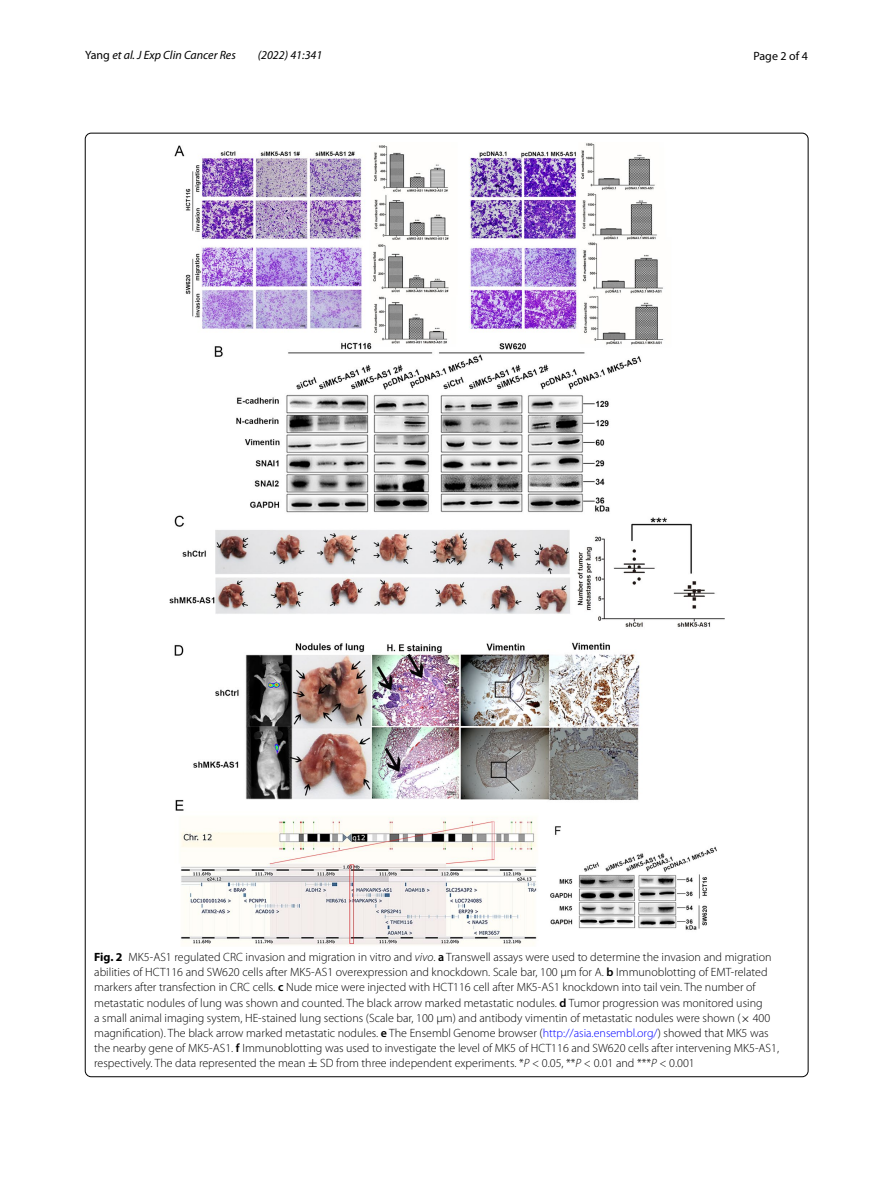
<style>
.page{position:relative;width:893px;height:1187px;background:#fff}
.page>*{position:absolute;margin:0;border:0;box-sizing:border-box;transform-origin:0 0}
.t1{font:300 12px/15px "Myriad Pro";color:#000}
.t2{font:italic 12px "Myriad Pro";color:#000}
.t3{font:12px "Myriad Pro";color:#000}
.s1{font-style:normal}
.s2{font-weight:700}
.s3{font-style:italic}
.s4{font-weight:600}
.s5{font-family:"MTSY";font-weight:400}
.s6{color:#00f}
</style>
<div class="page">
<img style="left:169px;top:143px;width:555px;height:802px">
<p class="t2" style="left:85px;top:48px;width:152px"><span class="s1">Yang</span> et al. J Exp Clin Cancer Res</p>
<p class="t2" style="left:258px;top:48px;width:66px">(2022) 41:341</p>
<p class="t3" style="left:753px;top:48px;width:56px">Page 2 of 4</p>
<p class="t1" style="left:94px;top:950px;width:686px"><span class="s2">Fig. 2</span> MK5-AS1 regulated CRC invasion and migration in vitro and <span class="s3">vivo</span>. <span class="s4">a</span> Transwell assays were used to determine the invasion and migration abilities of HCT116 and SW620 cells after MK5-AS1 overexpression and knockdown. Scale bar, 100 μm for A. <span class="s4">b</span> Immunoblotting of EMT-related markers after transfection in CRC cells. <span class="s4">c</span> Nude mice were injected with HCT116 cell after MK5-AS1 knockdown into tail vein. The number of metastatic nodules of lung was shown and counted. The black arrow marked metastatic nodules. <span class="s4">d</span> Tumor progression was monitored using<br>a small animal imaging system, HE-stained lung sections (Scale bar, 100 μm) and antibody vimentin of metastatic nodules were shown (<span class="s5">×</span> 400 magnification). The black arrow marked metastatic nodules. <span class="s4">e</span> The Ensembl Genome browser (<span class="s6">http://asia.ensembl.org/</span>) showed that MK5 was the nearby gene of MK5-AS1. <span class="s4">f</span> Immunoblotting was used to investigate the level of MK5 of HCT116 and SW620 cells after intervening MK5-AS1, respectively. The data represented the mean <span class="s5">±</span> SD from three independent experiments. *<span class="s3">P</span> &lt; 0.05, **<span class="s3">P</span> &lt; 0.01 and ***<span class="s3">P</span> &lt; 0.001</p>
</div>
